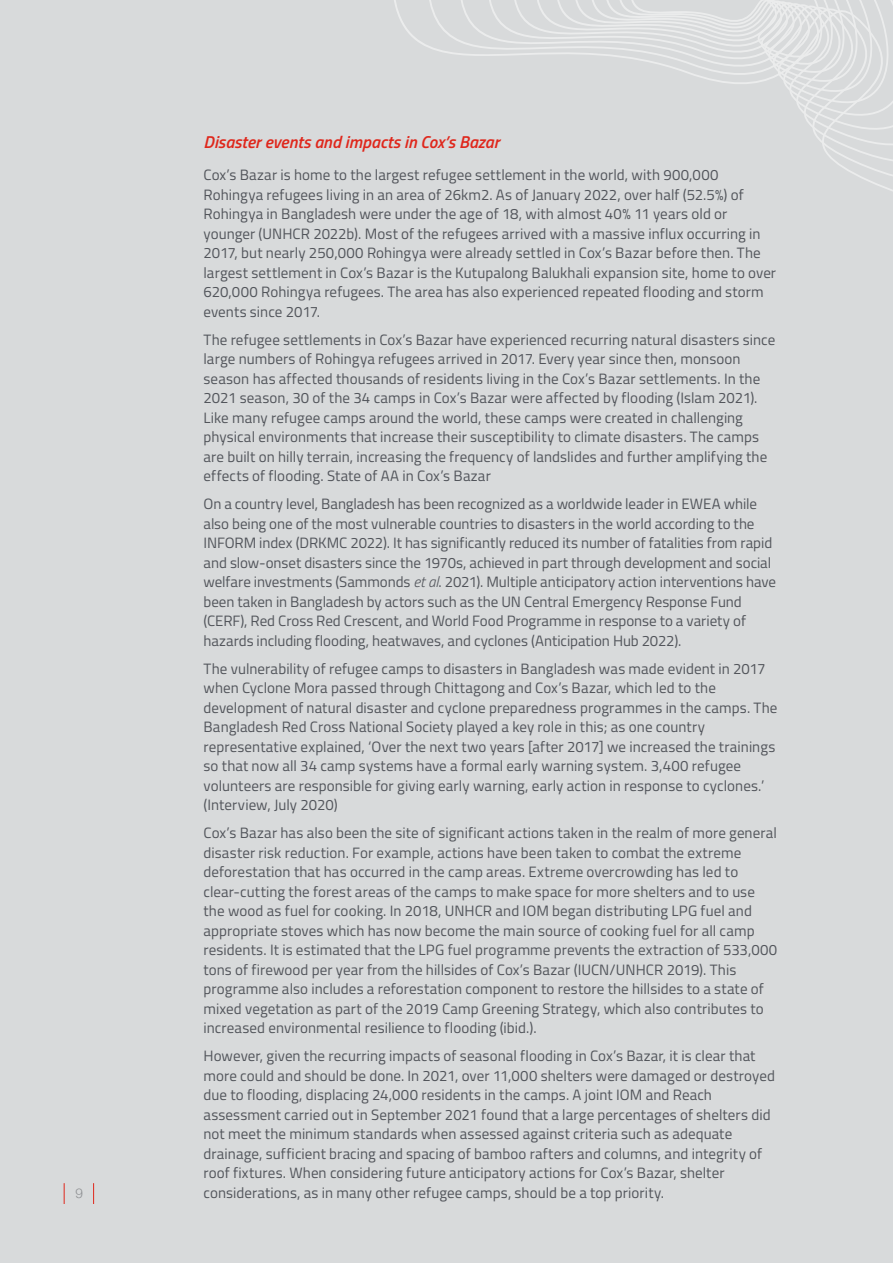
<style>
.page{position:relative;width:893px;height:1263px;background:#d8dadb}
.page>*{position:absolute;margin:0;border:0;box-sizing:border-box;transform-origin:0 0}
.title_red_1_1_1{font:italic 600 17.25px "Titillium";color:#df271c}
.box_text{font:15px/19.5px "Titillium";letter-spacing:.005em;color:#52555b}
.t1{font:300 13.5px "Helvetica Neue";color:#8d8f92}
.s1{font-weight:300;font-style:italic}
</style>
<div class="page">
<svg style="left:64px;top:1183px;width:1px;height:21px"></svg>
<svg style="left:93px;top:1183px;width:1px;height:21px"></svg>
<svg style="left:394px;top:0;width:499px;height:191px"></svg>
<p class="t1" style="left:75px;top:1182px;width:9px">9</p>
<p class="title_red_1_1_1" style="left:203px;top:129px;width:297px">Disaster events and impacts in Cox’s Bazar</p>
<p class="box_text" style="left:203px;top:164px;width:574px">Cox’s Bazar is home to the largest refugee settlement in the world, with 900,000<br>Rohingya refugees living in an area of 26km2. As of January 2022, over half (52.5%) of Rohingya in Bangladesh were under the age of 18, with almost 40% 11 years old or younger (UNHCR 2022b). Most of the refugees arrived with a massive influx occurring in 2017, but nearly 250,000 Rohingya were already settled in Cox’s Bazar before then. The largest settlement in Cox’s Bazar is the Kutupalong Balukhali expansion site, home to over 620,000 Rohingya refugees. The area has also experienced repeated flooding and storm events since 2017.</p>
<p class="box_text" style="left:203px;top:329px;width:573px">The refugee settlements in Cox’s Bazar have experienced recurring natural disasters since large numbers of Rohingya refugees arrived in 2017. Every year since then, monsoon season has affected thousands of residents living in the Cox’s Bazar settlements. In the 2021 season, 30 of the 34 camps in Cox’s Bazar were affected by flooding (Islam 2021).<br>Like many refugee camps around the world, these camps were created in challenging physical environments that increase their susceptibility to climate disasters. The camps are built on hilly terrain, increasing the frequency of landslides and further amplifying the effects of flooding. State of AA in Cox’s Bazar</p>
<p class="box_text" style="left:203px;top:493px;width:574px">On a country level, Bangladesh has been recognized as a worldwide leader in EWEA while also being one of the most vulnerable countries to disasters in the world according to the INFORM index (DRKMC 2022). It has significantly reduced its number of fatalities from rapid and slow-onset disasters since the 1970s, achieved in part through development and social welfare investments (Sammonds <span class="s1">et al</span>. 2021). Multiple anticipatory action interventions have been taken in Bangladesh by actors such as the UN Central Emergency Response Fund (CERF), Red Cross Red Crescent, and World Food Programme in response to a variety of hazards including flooding, heatwaves, and cyclones (Anticipation Hub 2022).</p>
<p class="box_text" style="left:203px;top:658px;width:575px">The vulnerability of refugee camps to disasters in Bangladesh was made evident in 2017 when Cyclone Mora passed through Chittagong and Cox’s Bazar, which led to the development of natural disaster and cyclone preparedness programmes in the camps. The Bangladesh Red Cross National Society played a key role in this; as one country representative explained, ‘Over the next two years [after 2017] we increased the trainings so that now all 34 camp systems have a formal early warning system. 3,400 refugee volunteers are responsible for giving early warning, early action in response to cyclones.’ (Interview, July 2020)</p>
<p class="box_text" style="left:203px;top:822px;width:575px">Cox’s Bazar has also been the site of significant actions taken in the realm of more general disaster risk reduction. For example, actions have been taken to combat the extreme deforestation that has occurred in the camp areas. Extreme overcrowding has led to clear-cutting the forest areas of the camps to make space for more shelters and to use the wood as fuel for cooking. In 2018, UNHCR and IOM began distributing LPG fuel and appropriate stoves which has now become the main source of cooking fuel for all camp residents. It is estimated that the LPG fuel programme prevents the extraction of 533,000 tons of firewood per year from the hillsides of Cox’s Bazar (IUCN/UNHCR 2019). This programme also includes a reforestation component to restore the hillsides to a state of mixed vegetation as part of the 2019 Camp Greening Strategy, which also contributes to increased environmental resilience to flooding (ibid.).</p>
<p class="box_text" style="left:203px;top:1045px;width:573px">However, given the recurring impacts of seasonal flooding in Cox’s Bazar, it is clear that more could and should be done. In 2021, over 11,000 shelters were damaged or destroyed due to flooding, displacing 24,000 residents in the camps. A joint IOM and Reach assessment carried out in September 2021 found that a large percentages of shelters did not meet the minimum standards when assessed against criteria such as adequate drainage, sufficient bracing and spacing of bamboo rafters and columns, and integrity of roof fixtures. When considering future anticipatory actions for Cox’s Bazar, shelter considerations, as in many other refugee camps, should be a top priority.</p>
</div>
